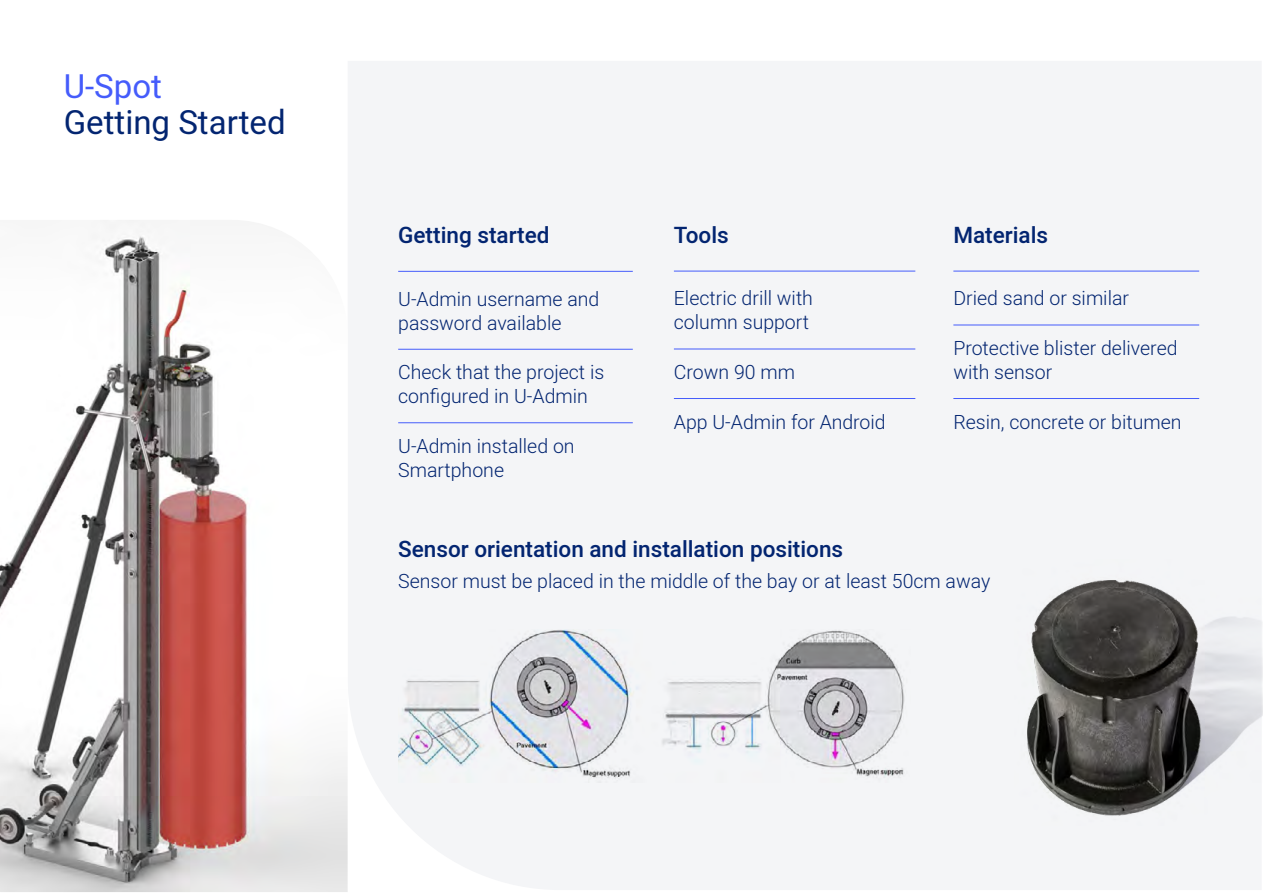
<style>
.page{position:relative;width:1263px;height:893px;background:#fff}
.page>*{position:absolute;margin:0;border:0;box-sizing:border-box;transform-origin:0 0}
.t1{font:33px "Heebo";color:#032571}
.t2{font:33px "Heebo";color:#455cfb}
.t3{font:500 22.5px "Heebo";color:#032571}
.t4{font:300 19.5px/24px "Heebo";color:#032571}
</style>
<div class="page">
<div style="left:348px;top:61px;width:913px;height:829px;background:#f4f5f7"></div>
<img style="left:0;top:220px;width:348px;height:672px">
<hr style="left:398px;top:271px;width:235px;height:1px;background:#455cfb">
<hr style="left:398px;top:349px;width:235px;height:1px;background:#455cfb">
<hr style="left:398px;top:422px;width:235px;height:1px;background:#455cfb">
<hr style="left:953px;top:271px;width:246px;height:1px;background:#455cfb">
<hr style="left:953px;top:325px;width:246px;height:1px;background:#455cfb">
<hr style="left:953px;top:398px;width:246px;height:1px;background:#455cfb">
<hr style="left:674px;top:271px;width:241px;height:1px;background:#455cfb">
<hr style="left:674px;top:349px;width:241px;height:1px;background:#455cfb">
<hr style="left:674px;top:398px;width:241px;height:1px;background:#455cfb">
<img style="left:398px;top:630px;width:513px;height:153px">
<img style="left:1230px;top:559px;width:33px;height:266px">
<img style="left:1014px;top:559px;width:216px;height:266px">
<h1 class="t2" style="left:64px;top:64px;width:100px">U-Spot</h1>
<h1 class="t1" style="left:64px;top:100px;width:223px">Getting Started</h1>
<p class="t3" style="left:398px;top:220px;width:153px">Getting started</p>
<p class="t4" style="left:398px;top:286px;width:203px">U-Admin username and password available</p>
<p class="t4" style="left:398px;top:360px;width:208px">Check that the project is configured in U-Admin</p>
<p class="t4" style="left:398px;top:434px;width:178px">U-Admin installed on<br>Smartphone</p>
<p class="t3" style="left:674px;top:220px;width:56px">Tools</p>
<p class="t4" style="left:674px;top:286px;width:141px">Electric drill with column support</p>
<p class="t4" style="left:674px;top:360px;width:123px">Crown 90 mm</p>
<p class="t4" style="left:674px;top:409px;width:213px">App U-Admin for Android</p>
<p class="t3" style="left:953px;top:220px;width:96px">Materials</p>
<p class="t4" style="left:953px;top:286px;width:177px">Dried sand or similar</p>
<p class="t4" style="left:953px;top:336px;width:226px">Protective blister delivered with sensor</p>
<p class="t4" style="left:953px;top:409px;width:230px">Resin, concrete or bitumen</p>
<p class="t3" style="left:398px;top:533px;width:446px">Sensor orientation and installation positions</p>
<p class="t4" style="left:398px;top:569px;width:594px">Sensor must be placed in the middle of the bay or at least 50cm away</p>
</div>
